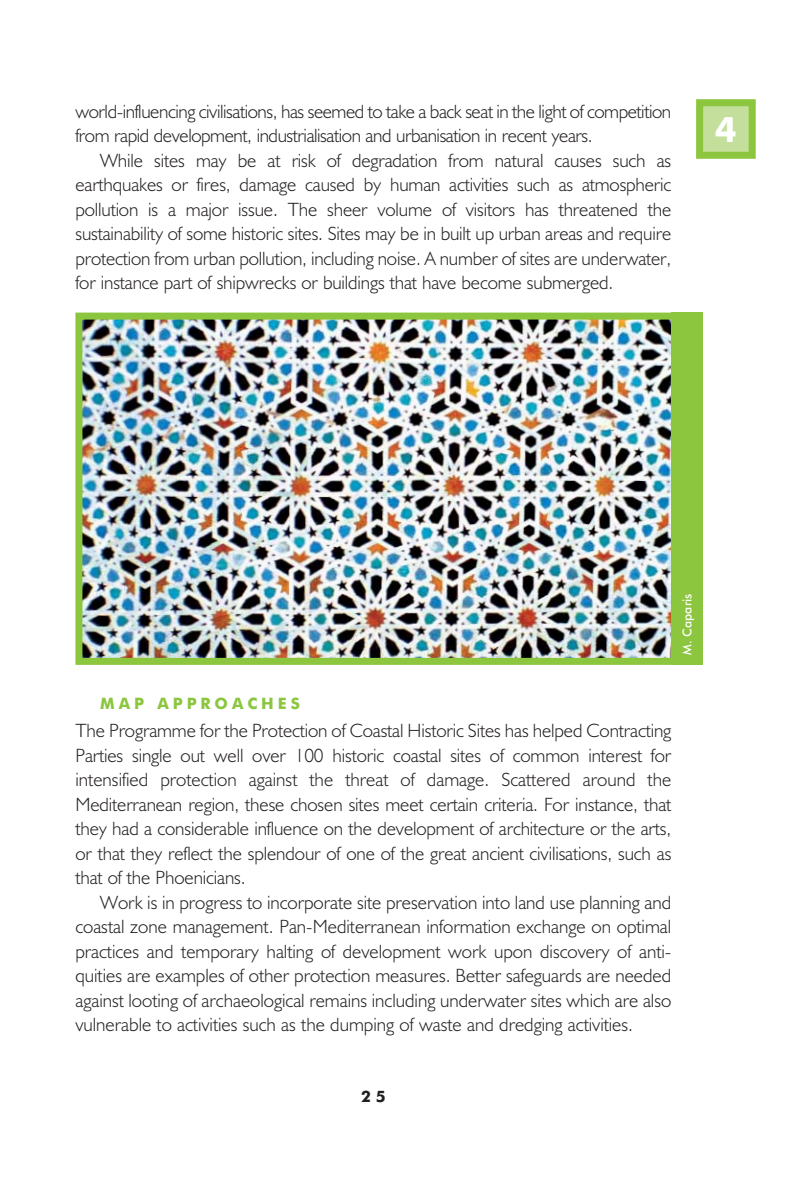
<style>
.page{position:relative;width:794px;height:1191px;background:#fff}
.page>*{position:absolute;margin:0;border:0;box-sizing:border-box;transform-origin:0 0}
.t1{font:35px "Futura Bold BT";color:#fff}
.t2{font:19.25px/24.5px "Humanist 521 Light BT";letter-spacing:-.005em;color:#231f1f;text-align:justify}
.t3{font:15.75px "Futura Bold BT";letter-spacing:.25em;color:#8bc63e}
.t4{font:15.75px "Futura Bold BT";color:#231f1f}
.t5{font:12.25px "Futura Medium BT";color:#fff}
</style>
<div class="page">
<div style="left:699px;top:103px;width:52px;height:52px;background:#c4df9b"></div>
<div style="left:695px;top:99px;width:60px;height:60px;border:7px solid #8bc63e"></div>
<img style="left:83px;top:321px;width:588px;height:336px">
<div style="left:75px;top:313px;width:620px;height:352px;border:7px solid #8bc63e"></div>
<div style="left:671px;top:313px;width:31px;height:352px;background:#8bc63e"></div>
<p class="t2" style="left:75px;top:101px;width:597px">world-influencing civilisations, has seemed to take a back seat in the light of competition from rapid development, industrialisation and urbanisation in recent years.</p>
<p class="t2" style="left:75px;top:150px;width:597px;text-indent:25px">While sites may be at risk of degradation from natural causes such as earthquakes or fires, damage caused by human activities such as atmospheric pollution is a major issue. The sheer volume of visitors has threatened the sustainability of some historic sites. Sites may be in built up urban areas and require protection from urban pollution, including noise. A number of sites are underwater, for instance part of shipwrecks or buildings that have become submerged.</p>
<h1 class="t1" style="left:714px;top:116px;width:23px">4</h1>
<p class="t5" style="left:682px;top:655px;width:63px;rotate:-90deg">M. Caparis</p>
<p class="t3" style="left:100px;top:698px;width:201px">MAP APPROACHES</p>
<p class="t2" style="left:75px;top:720px;width:597px">The Programme for the Protection of Coastal Historic Sites has helped Contracting Parties single out well over 100 historic coastal sites of common interest for intensified protection against the threat of damage. Scattered around the Mediterranean region, these chosen sites meet certain criteria. For instance, that they had a considerable influence on the development of architecture or the arts, or that they reflect the splendour of one of the great ancient civilisations, such as that of the Phoenicians.</p>
<p class="t2" style="left:75px;top:892px;width:597px;text-indent:25px">Work is in progress to incorporate site preservation into land use planning and coastal zone management. Pan-Mediterranean information exchange on optimal practices and temporary halting of development work upon discovery of anti&shy;quities are examples of other protection measures. Better safeguards are needed against looting of archaeological remains including underwater sites which are also vulnerable to activities such as the dumping of waste and dredging activities.</p>
<p class="t4" style="left:361px;top:1091px;width:26px">2 5</p>
</div>
